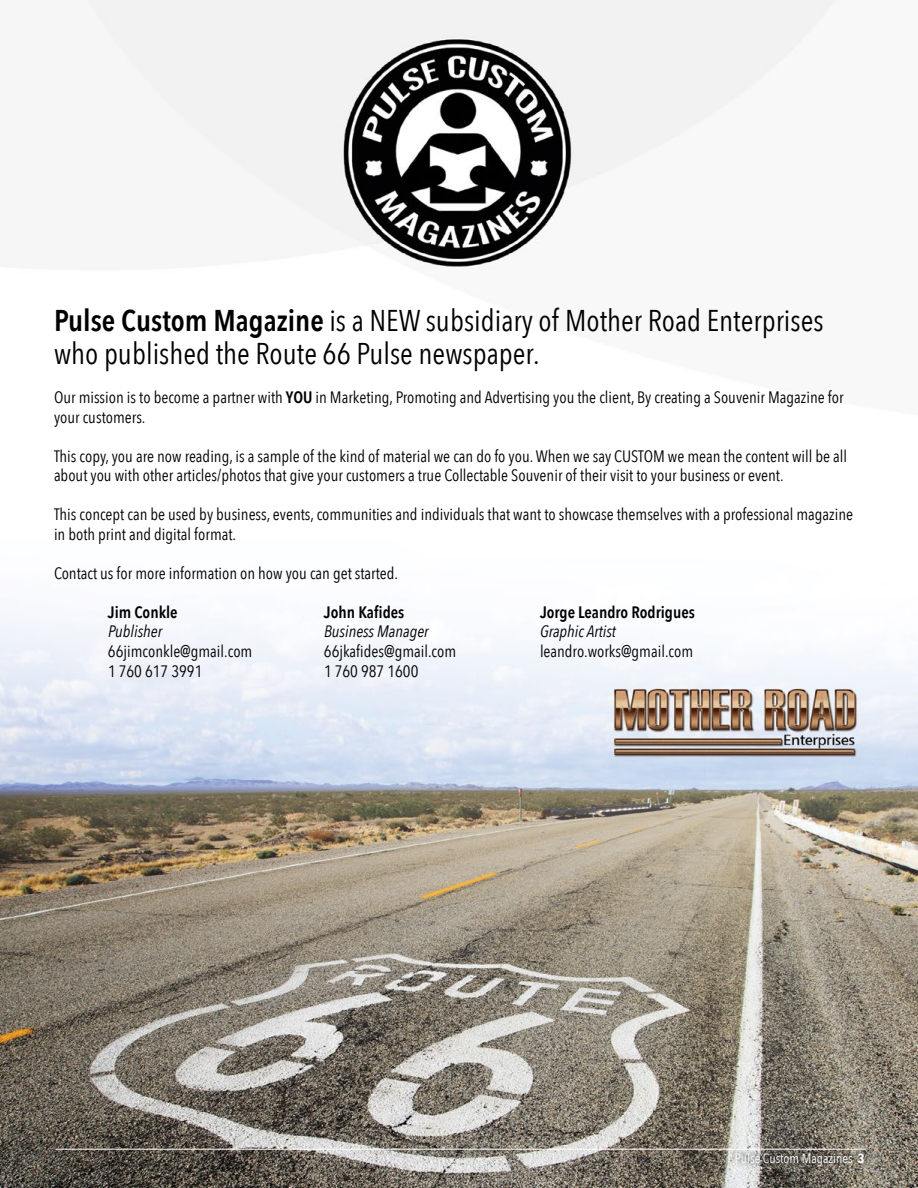
<style>
.page{position:relative;width:918px;height:1188px;background:#fff}
.page>*{position:absolute;margin:0;border:0;box-sizing:border-box;transform-origin:0 0}
.t1{font:30px/33px "Avenir Next Condensed";color:#000}
.t2{font:16.5px/19.5px "Avenir Next Condensed";color:#000}
.t3{font:600 16.5px "Avenir Next Condensed";color:#000}
.t4{font:italic 16.5px "Avenir Next Condensed";color:#000}
.t5{font:13.5px "Avenir Next Condensed";color:#fff}
.s1{font-weight:600}
.s2{font-weight:700}
</style>
<div class="page">
<img style="left:0;top:0;width:918px;height:1188px">
<div style="left:729px;top:1146px;width:142px;height:26px;background:#000;opacity:.75"></div>
<hr style="left:56px;top:1149px;width:810px;height:1px;background:#fff">
<h1 class="t1" style="left:54px;top:303px;width:771px"><span class="s1">Pulse Custom Magazine</span> is a NEW subsidiary of Mother Road Enterprises who published the Route 66 Pulse newspaper.</h1>
<p class="t2" style="left:54px;top:387px;width:791px">Our mission is to become a partner with <span class="s1">YOU</span> in Marketing, Promoting and Advertising you the client, By creating a Souvenir Magazine for your customers.</p>
<p class="t2" style="left:54px;top:445px;width:795px">This copy, you are now reading, is a sample of the kind of material we can do fo you. When we say CUSTOM we mean the content will be all about you with other articles/photos that give your customers a true Collectable Souvenir of their visit to your business or event.</p>
<p class="t2" style="left:54px;top:504px;width:801px">This concept can be used by business, events, communities and individuals that want to showcase themselves with a professional magazine in both print and digital format.</p>
<p class="t2" style="left:54px;top:562px;width:346px">Contact us for more information on how you can get started.</p>
<p class="t3" style="left:108px;top:598px;width:71px">Jim Conkle</p>
<p class="t3" style="left:324px;top:598px;width:82px">John Kafides</p>
<p class="t3" style="left:540px;top:598px;width:156px">Jorge Leandro Rodrigues</p>
<p class="t4" style="left:108px;top:622px;width:56px">Publisher</p>
<p class="t4" style="left:324px;top:622px;width:106px">Business Manager</p>
<p class="t4" style="left:540px;top:622px;width:77px">Graphic Artist</p>
<p class="t2" style="left:108px;top:640px;width:146px">66jimconkle@gmail.com</p>
<p class="t2" style="left:324px;top:640px;width:134px">66jkafides@gmail.com</p>
<p class="t2" style="left:540px;top:640px;width:155px">leandro.works@gmail.com</p>
<p class="t2" style="left:108px;top:660px;width:96px">1 760 617 3991</p>
<p class="t2" style="left:324px;top:660px;width:96px">1 760 987 1600</p>
<p class="t5" style="left:735px;top:1146px;width:131px">Pulse Custom Magazines <span class="s2">3</span></p>
</div>
